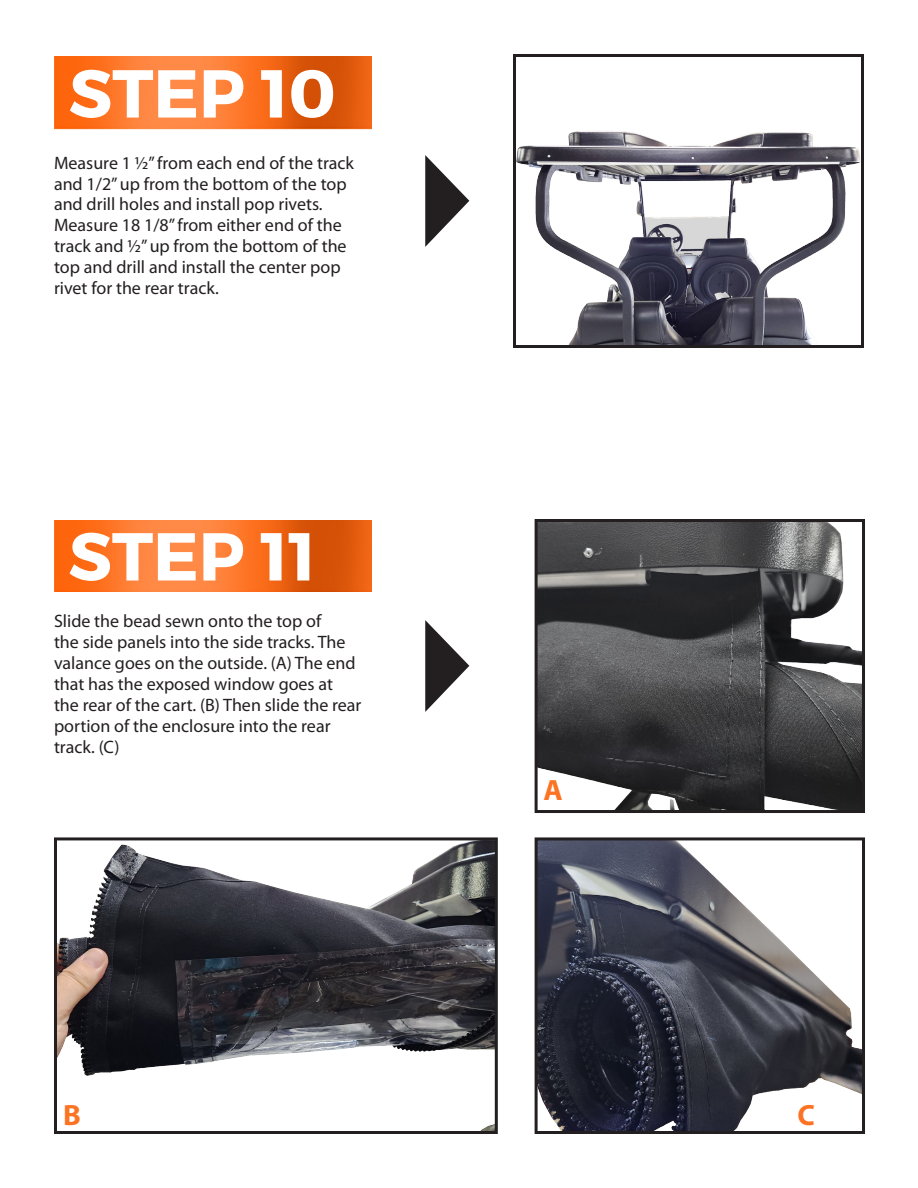
<style>
.page{position:relative;width:918px;height:1188px;background:#fff}
.page>*{position:absolute;margin:0;border:0;box-sizing:border-box;transform-origin:0 0}
.t1{font:700 67.5px "Montserrat";color:#fff}
.t2{font:700 29.4px "Myriad Pro";color:#fc7323}
.t3{font:18px/21px "Myriad Pro";color:#231f20}
</style>
<div class="page">
<img style="left:55px;top:520px;width:317px;height:72px">
<img style="left:55px;top:57px;width:317px;height:72px">
<svg style="left:425px;top:155px;width:44px;height:92px"></svg>
<svg style="left:425px;top:620px;width:44px;height:92px"></svg>
<img style="left:517px;top:131px;width:343px;height:213px">
<div style="left:513px;top:54px;width:351px;height:294px;border:3px solid #231f20"></div>
<img style="left:58px;top:841px;width:436px;height:289px">
<div style="left:54px;top:837px;width:444px;height:297px;border:3px solid #231f20"></div>
<img style="left:539px;top:841px;width:322px;height:289px">
<div style="left:535px;top:837px;width:330px;height:297px;border:3px solid #231f20"></div>
<img style="left:539px;top:523px;width:322px;height:286px">
<div style="left:535px;top:519px;width:330px;height:294px;border:3px solid #231f20"></div>
<p class="t1" style="left:69px;top:52px;width:269px">STEP 10</p>
<p class="t3" style="left:54px;top:152px;width:302px">Measure 1 ½” from each end of the track and 1/2” up from the bottom of the top and drill holes and install pop rivets.<br>Measure 18 1/8” from either end of the track and ½” up from the bottom of the top and drill and install the center pop rivet for the rear track.</p>
<p class="t1" style="left:68px;top:515px;width:249px">STEP 11</p>
<p class="t3" style="left:54px;top:611px;width:309px">Slide the bead sewn onto the top of<br>the side panels into the side tracks. The valance goes on the outside. (A) The end that has the exposed window goes at the rear of the cart. (B) Then slide the rear portion of the enclosure into the rear track. (C)</p>
<p class="t2" style="left:544px;top:770px;width:21px">A</p>
<p class="t2" style="left:63px;top:1096px;width:19px">B</p>
<p class="t2" style="left:797px;top:1096px;width:19px">C</p>
</div>
